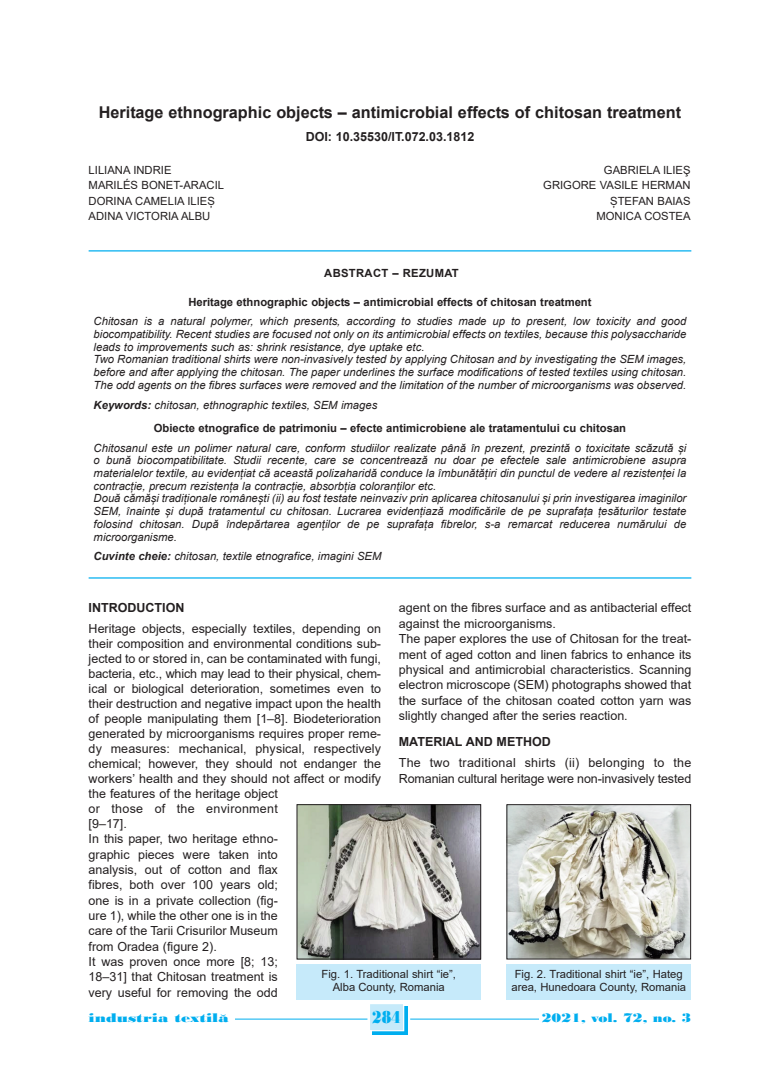
<style>
.page{position:relative;width:780px;height:1088px;background:#fff}
.page>*{position:absolute;margin:0;border:0;box-sizing:border-box;transform-origin:0 0}
.t1{font:18.12px "Bodoni MT Black";color:#00aeef;scale:.8 1}
.t2{font:700 16.25px "Arial";color:#231f20}
.t3{font:13.12px "Bodoni MT Black";color:#00aeef;scale:1.3 1}
.t4{font:13.12px "Bodoni MT Black";color:#00aeef;scale:1.14 1}
.t5{font:12.5px/15.1px "Arial";color:#231f20}
.t6{font:700 12.5px "Arial";color:#231f20}
.t7{font:italic 11.25px/12.8px "Arial";color:#231f20}
.t8{font:11.25px/13.5px "Arial";color:#231f20}
.t9{font:700 11.25px/23.4px "Arial";color:#231f20}
.t10{font:700 11.25px "Arial";letter-spacing:.03em;color:#231f20}
.s1{font-style:italic}
.s2{font-weight:400;font-style:italic}
.s3{font-weight:700}
.s4{font-size:15px}
</style>
<div class="page">
<svg style="left:372px;top:1006px;width:36px;height:29px"></svg>
<div style="left:370px;top:1004px;width:33px;height:26px;background:#c6eafa"></div>
<hr style="left:225px;top:1019px;width:142px;height:1px;background:#00aeef">
<hr style="left:410px;top:1019px;width:139px;height:1px;background:#00aeef">
<div style="left:89px;top:1012px;width:146px;height:14px;background:#fff"></div>
<div style="left:539px;top:1012px;width:152px;height:14px;background:#fff"></div>
<hr style="left:89px;top:250px;width:602px;height:1px;background:#00aeef">
<hr style="left:89px;top:577px;width:602px;height:1px;background:#00aeef">
<div style="left:506px;top:964px;width:185px;height:35px;background:#c6eafa"></div>
<div style="left:297px;top:964px;width:184px;height:35px;background:#c6eafa"></div>
<img style="left:298px;top:806px;width:181px;height:151px">
<div style="left:296px;top:804px;width:185px;height:155px;border:1px solid #231f20"></div>
<img style="left:508px;top:806px;width:181px;height:151px">
<div style="left:506px;top:804px;width:185px;height:155px;border:1px solid #231f20"></div>
<h2 class="t2" style="left:99px;top:103px;width:583px">Heritage ethnographic objects – antimicrobial effects of chitosan treatment</h2>
<p class="t6" style="left:306px;top:129px;width:170px">DOI: 10.35530/IT.072.03.1812</p>
<p class="t8" style="left:89px;top:163px;width:84px">LILIANA INDRIE</p>
<p class="t8" style="left:604px;top:163px;width:88px">GABRIELA ILIEŞ</p>
<p class="t8" style="left:89px;top:179px;width:137px">MARILÉS BONET-ARACIL</p>
<p class="t8" style="left:543px;top:179px;width:149px">GRIGORE VASILE HERMAN</p>
<p class="t8" style="left:89px;top:194px;width:128px">DORINA CAMELIA ILIEȘ</p>
<p class="t8" style="left:610px;top:194px;width:82px">ȘTEFAN BAIAS</p>
<p class="t8" style="left:89px;top:209px;width:123px">ADINA VICTORIA ALBU</p>
<p class="t8" style="left:596px;top:209px;width:96px">MONICA COSTEA</p>
<p class="t10" style="left:324px;top:266px;width:136px">ABSTRACT – REZUMAT</p>
<p class="t9" style="left:188px;top:290px;width:404px">Heritage ethnographic objects – antimicrobial effects of chitosan treatment</p>
<p class="t7" style="left:94px;top:315px;width:594px">Chitosan is a natural polymer, which presents, according to studies made up to present, low toxicity and good biocompatibility. Recent studies are focused not only on its antimicrobial effects on textiles, because this polysaccharide leads to improvements such as: shrink resistance, dye uptake etc.<br>Two Romanian traditional shirts were non-invasively tested by applying Chitosan and by investigating the SEM images, before and after applying the chitosan. The paper underlines the surface modifications of tested textiles using chitosan.<br>The odd agents on the fibres surfaces were removed and the limitation of the number of microorganisms was observed.</p>
<p class="t9" style="left:154px;top:393px;width:473px;text-indent:-60px"><span class="s1">Keywords:</span> <span class="s2">chitosan, ethnographic textiles, SEM images<br></span>Obiecte etnografice de patrimoniu – efecte antimicrobiene ale tratamentului cu chitosan</p>
<p class="t7" style="left:94px;top:441px;width:594px">Chitosanul este un polimer natural care, conform studiilor realizate până în prezent, prezintă o toxicitate scăzută și o bună biocompatibilitate. Studii recente, care se concentrează nu doar pe efectele sale antimicrobiene asupra materialelor textile, au evidențiat că această polizaharidă conduce la îmbunătățiri din punctul de vedere al rezistenței la contracție, precum rezistența la contracție, absorbția coloranților etc.<br>Două cămăși tradiționale românești (ii) au fost testate neinvaziv prin aplicarea chitosanului și prin investigarea imaginilor SEM, înainte și după tratamentul cu chitosan. Lucrarea evidențiază modificările de pe suprafața țesăturilor testate folosind chitosan. După îndepărtarea agenților de pe suprafața fibrelor, s-a remarcat reducerea numărului de microorganisme.</p>
<p class="t7" style="left:94px;top:550px;width:289px"><span class="s3">Cuvinte cheie:</span> chitosan, textile etnografice, imagini SEM</p>
<p class="t5" style="left:399px;top:600px;width:294px">agent on the fibres surface and as antibacterial effect against the microorganisms.<br>The paper explores the use of Chitosan for the treat&shy;ment of aged cotton and linen fabrics to enhance its physical and antimicrobial characteristics. Scanning electron microscope (SEM) photographs showed that the surface of the chitosan coated cotton yarn was slightly changed after the series reaction.</p>
<p class="t6" style="left:399px;top:735px;width:153px">MATERIAL AND METHOD</p>
<p class="t5" style="left:399px;top:755px;width:294px;line-height:15.6px">The two traditional shirts (ii) belonging to the<br>Romanian cultural heritage were non-invasively tested</p>
<p class="t6" style="left:89px;top:601px;width:97px">INTRODUCTION</p>
<p class="t5" style="left:89px;top:621px;width:294px">Heritage objects, especially textiles, depending on their composition and environmental conditions sub&shy;jected to or stored in, can be contaminated with fungi, bacteria, etc., which may lead to their physical, chem&shy;ical or biological deterioration, sometimes even to their destruction and negative impact upon the health of people manipulating them [1–8]. Biodeterioration generated by microorganisms requires proper reme&shy;dy measures: mechanical, physical, respectively chemical; however, they should not endanger the workers’ health and they should not affect or modify the features of the heritage object<br>or those of the environment<br>[9–17].<br>In this paper, two heritage ethno-<br>graphic pieces were taken into<br>analysis, out of cotton and flax<br>fibres, both over 100 years old;<br>one is in a private collection (fig-<br>ure 1), while the other one is in the<br>care of the Tarii Crisurilor Museum<br>from Oradea (figure 2).<br>It was proven once more [8; 13;<br>18–31] that Chitosan treatment is<br>very useful for removing the odd</p>
<p class="t8" style="left:321px;top:967px;width:136px;text-align:center">Fig. 1. Traditional shirt “ie”,<br>Alba County, Romania</p>
<p class="t8" style="left:511px;top:967px;width:176px">Fig. 2. Traditional shirt “ie”, Hateg area, Hunedoara County, Romania</p>
<p class="t3" style="left:89px;top:1010px;width:109px">industria textila<span class="s4">˘</span></p>
<h1 class="t1" style="left:372px;top:1006px;width:37px">284</h1>
<p class="t4" style="left:541px;top:1010px;width:133px">2021, vol. 72, no. 3</p>
</div>
